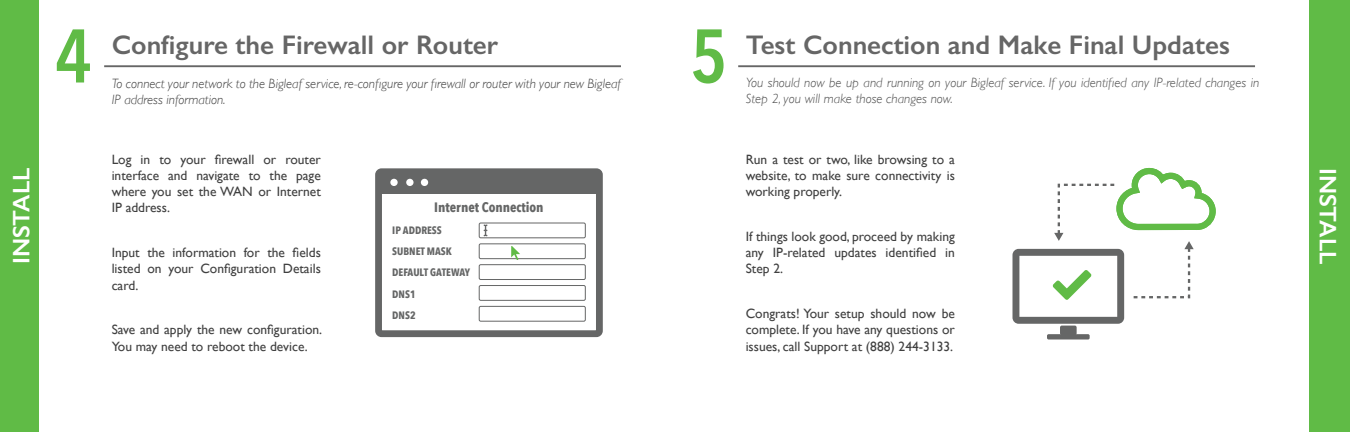
<style>
.page{position:relative;width:1350px;height:432px;background:#fff}
.page>*{position:absolute;margin:0;border:0;box-sizing:border-box;transform-origin:0 0}
.t1{font:600 75px "Avenir Next Condensed";color:#60bb46}
.t2{font:600 27px "Gill Sans";color:#666}
.t3{font:600 24px "Gill Sans";color:#fff}
.t4{font:700 13.65px "Avenir Next Condensed";color:#656666}
.t5{font:13.5px/16.2px "Gill Sans";color:#404040;text-align:justify}
.t6{font:italic 300 13.5px/16.2px "Gill Sans";color:#4d4d4d}
.t7{font:italic 300 13.5px/16.2px "Gill Sans";color:#404040}
.t8{font:700 10.65px/21.3px "Avenir Next Condensed";color:#656666}
</style>
<div class="page">
<div style="left:1060px;top:326px;width:17px;height:9px;background:#656666;border-radius:2px"></div>
<div style="left:1047px;top:334px;width:43px;height:6px;background:#656666;border-radius:2px"></div>
<svg style="left:1012px;top:167px;width:204px;height:157px"></svg>
<div style="left:0;top:0;width:39px;height:432px;background:#60bb46"></div>
<div style="left:1310px;top:0;width:40px;height:432px;background:#60bb46"></div>
<hr style="left:104px;top:65px;width:517px;height:2px;background:#666">
<hr style="left:738px;top:65px;width:517px;height:2px;background:#666">
<div style="left:479px;top:264px;width:107px;height:16px;border:1px solid #656666;border-radius:2px"></div>
<div style="left:479px;top:285px;width:107px;height:16px;border:1px solid #656666;border-radius:2px"></div>
<div style="left:479px;top:306px;width:107px;height:16px;border:1px solid #656666;border-radius:2px"></div>
<div style="left:479px;top:243px;width:107px;height:16px;border:1px solid #656666;border-radius:2px"></div>
<svg style="left:511px;top:246px;width:9px;height:14px"></svg>
<div style="left:479px;top:223px;width:107px;height:15px;border:1px solid #656666;border-radius:2px"></div>
<svg style="left:484px;top:224px;width:4px;height:13px"></svg>
<div style="left:375px;top:168px;width:228px;height:169px;border:7px solid #656666;border-radius:3px"></div>
<div style="left:379px;top:172px;width:221px;height:22px;background:#656666;border-radius:2px"></div>
<div style="left:390px;top:179px;width:8px;height:7px;background:#fff;border-radius:50%"></div>
<div style="left:406px;top:179px;width:8px;height:7px;background:#fff;border-radius:50%"></div>
<div style="left:421px;top:179px;width:7px;height:7px;background:#fff;border-radius:50%"></div>
<p class="t1" style="left:55px;top:-9px;width:39px">4</p>
<p class="t2" style="left:112px;top:28px;width:388px">Configure the Firewall or Router</p>
<p class="t7" style="left:112px;top:75px;width:511px">To connect your network to the Bigleaf service, re-configure your firewall or router with your new Bigleaf<br>IP address information.</p>
<p class="t1" style="left:690px;top:-9px;width:39px">5</p>
<p class="t2" style="left:746px;top:28px;width:486px">Test Connection and Make Final Updates</p>
<p class="t6" style="left:746px;top:74px;width:515px">You should now be up and running on your Bigleaf service. If you identified any IP-related changes in<br>Step 2, you will make those changes now.</p>
<p class="t5" style="left:112px;top:151px;width:211px">Log in to your firewall or router interface and navigate to the page where you set the WAN or Internet IP address.</p>
<p class="t5" style="left:746px;top:151px;width:211px">Run a test or two, like browsing to a website, to make sure connectivity is working properly.</p>
<p class="t3" style="left:7px;top:264px;width:98px;rotate:-90deg">INSTALL</p>
<p class="t3" style="left:1342px;top:168px;width:98px;rotate:90deg">INSTALL</p>
<p class="t4" style="left:434px;top:199px;width:111px">Internet Connection</p>
<p class="t8" style="left:392px;top:219px;width:51px">IP ADDRESS</p>
<p class="t5" style="left:746px;top:228px;width:211px">If things look good, proceed by making any IP-related updates identified in Step 2.</p>
<p class="t5" style="left:746px;top:305px;width:211px">Congrats! Your setup should now be complete. If you have any questions or issues, call Support at (888) 244-3133.</p>
<p class="t8" style="left:392px;top:241px;width:61px">SUBNET MASK</p>
<p class="t5" style="left:112px;top:244px;width:211px">Input the information for the fields listed on your Configuration Details card.</p>
<p class="t5" style="left:112px;top:322px;width:212px">Save and apply the new configuration.<br>You may need to reboot the device.</p>
<p class="t8" style="left:392px;top:262px;width:79px">DEFAULT GATEWAY<br>DNS1<br>DNS2</p>
</div>
